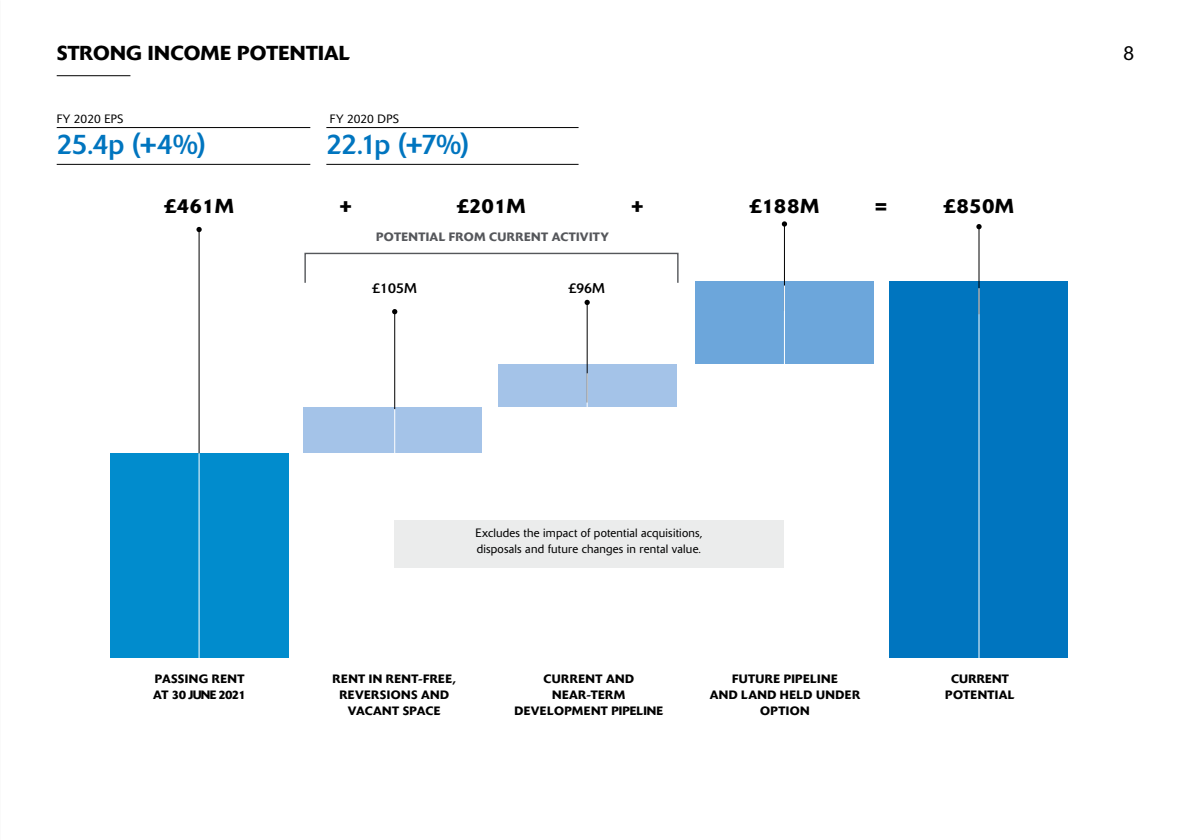
<style>
.page{position:relative;width:1191px;height:840px;background:#fff}
.page>*{position:absolute;margin:0;border:0;box-sizing:border-box;transform-origin:0 0}
.t1{font:28px "Delta BQ";letter-spacing:-.02em;color:#0075bf}
.t2{font:500 20px "Delta BQ";letter-spacing:.01em;color:#000}
.t3{font:300 20px "Delta BQ";color:#000}
.t4{font:14px "Delta BQ";letter-spacing:.01em;color:#000}
.t5{font:500 12px/16px "Delta BQ";letter-spacing:.03em;color:#000;text-align:center}
.t6{font:300 12px/16px "Delta BQ";letter-spacing:.015em;color:#000}
.t7{font:500 12px "Delta BQ";letter-spacing:.025em;color:#55575b}
.t8{font:500 12px/16px "Delta BQ";letter-spacing:-.035em;color:#000}
</style>
<div class="page">
<div style="left:695px;top:281px;width:178px;height:83px;background:#6ca6db"></div>
<div style="left:498px;top:364px;width:178px;height:43px;background:#a4c3e8"></div>
<div style="left:303px;top:407px;width:179px;height:46px;background:#a4c3e8"></div>
<div style="left:110px;top:453px;width:178px;height:204px;background:#018ccd"></div>
<div style="left:890px;top:281px;width:178px;height:376px;background:#0075bf"></div>
<hr style="left:199px;top:229px;width:1px;height:224px;background:#000">
<svg style="left:196px;top:227px;width:6px;height:5px"></svg>
<hr style="left:199px;top:453px;width:1px;height:204px;background:#fff">
<hr style="left:394px;top:311px;width:1px;height:98px;background:#000">
<svg style="left:392px;top:309px;width:5px;height:5px"></svg>
<hr style="left:394px;top:409px;width:1px;height:59px;background:#fff">
<hr style="left:587px;top:302px;width:1px;height:100px;background:#000">
<svg style="left:584px;top:299px;width:6px;height:6px"></svg>
<hr style="left:587px;top:373px;width:1px;height:45px;background:#fff">
<hr style="left:784px;top:224px;width:1px;height:87px;background:#000">
<svg style="left:782px;top:221px;width:5px;height:5px"></svg>
<hr style="left:784px;top:285px;width:1px;height:130px;background:#fff">
<hr style="left:978px;top:226px;width:1px;height:88px;background:#000">
<svg style="left:976px;top:224px;width:5px;height:5px"></svg>
<hr style="left:978px;top:288px;width:1px;height:370px;background:#fff">
<div style="left:304px;top:252px;width:374px;height:31px;border:1px solid #55575b"></div>
<hr style="left:57px;top:75px;width:73px;height:1px;background:#000">
<hr style="left:57px;top:127px;width:253px;height:1px;background:#000">
<hr style="left:57px;top:164px;width:253px;height:1px;background:#000">
<hr style="left:326px;top:127px;width:252px;height:1px;background:#000">
<hr style="left:326px;top:164px;width:252px;height:1px;background:#000">
<div style="left:394px;top:519px;width:389px;height:48px;background:#ebecec"></div>
<h2 class="t2" style="left:57px;top:41px;width:295px">STRONG INCOME POTENTIAL</h2>
<h2 class="t3" style="left:1123px;top:41px;width:13px">8</h2>
<p class="t6" style="left:57px;top:110px;width:68px">FY 2020 EPS</p>
<p class="t6" style="left:330px;top:110px;width:71px">FY 2020 DPS</p>
<h1 class="t1" style="left:57px;top:127px;width:150px">25.4p (+4%)</h1>
<h1 class="t1" style="left:326px;top:127px;width:144px">22.1p (+7%)</h1>
<h2 class="t2" style="left:164px;top:193px;width:71px">£461M</h2>
<h2 class="t2" style="left:338px;top:193px;width:16px">+</h2>
<h2 class="t2" style="left:457px;top:193px;width:70px">£201M</h2>
<h2 class="t2" style="left:630px;top:193px;width:16px">+</h2>
<h2 class="t2" style="left:749px;top:193px;width:71px">£188M</h2>
<h2 class="t2" style="left:873px;top:193px;width:16px">=</h2>
<h2 class="t2" style="left:943px;top:193px;width:72px">£850M</h2>
<p class="t7" style="left:376px;top:229px;width:234px">POTENTIAL FROM CURRENT ACTIVITY</p>
<p class="t4" style="left:372px;top:280px;width:47px">£105M</p>
<p class="t4" style="left:568px;top:280px;width:38px">£96M</p>
<p class="t6" style="left:475px;top:525px;width:228px">Excludes the impact of potential acquisitions, disposals and future changes in rental value.</p>
<p class="t8" style="left:153px;top:670px;width:94px">PASSING RENT<br>AT 30 JUNE 2021</p>
<p class="t5" style="left:333px;top:670px;width:125px">RENT IN RENT-FREE,<br>REVERSIONS AND<br>VACANT SPACE</p>
<p class="t5" style="left:514px;top:670px;width:150px">CURRENT AND<br>NEAR-TERM<br>DEVELOPMENT PIPELINE</p>
<p class="t5" style="left:709px;top:670px;width:152px">FUTURE PIPELINE<br>AND LAND HELD UNDER<br>OPTION</p>
<p class="t5" style="left:945px;top:670px;width:71px">CURRENT<br>POTENTIAL</p>
</div>
